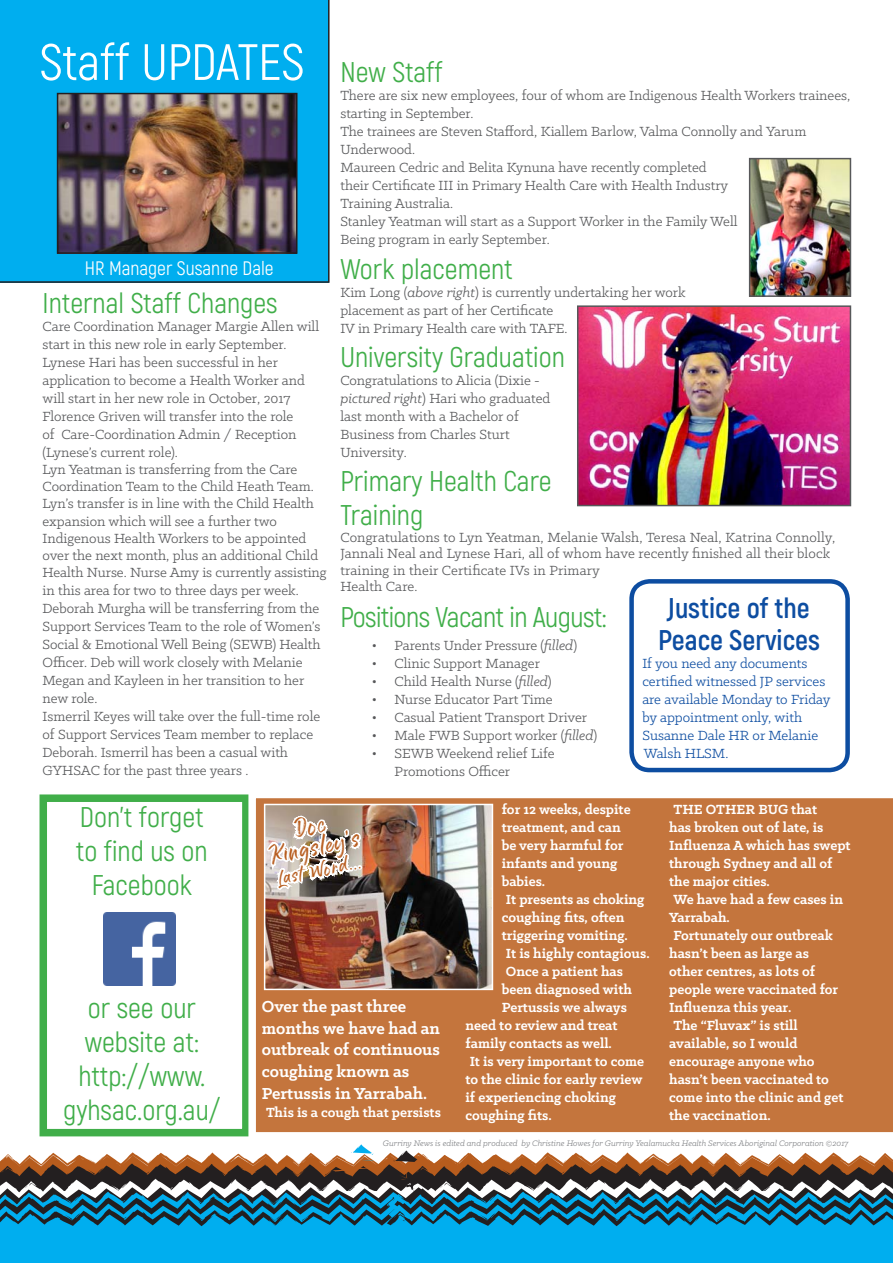
<style>
.page{position:relative;width:893px;height:1263px;background:#fff}
.page>*{position:absolute;margin:0;border:0;box-sizing:border-box;transform-origin:0 0}
.Headers{font:51px "Akrobat";color:#fff}
.Headers-2{font:33px "Moonstruck Handwriting";color:#b75c1d}
.Headers-3{font:28.5px/34.2px "Akrobat";color:#40ae49;text-align:center}
.Headers-4{font:700 28.5px/31.5px "Akrobat";color:#0d4da1;text-align:center}
.Headers-5{font:28.5px "Akrobat";letter-spacing:-.02em;color:#40ae49}
.Headers-6{font:25.5px "Moonstruck Handwriting";color:#b75c1d}
.Text{font:19.5px "Akrobat";color:#fff}
.Text-2{font:700 18px/21.6px "Klinic Slab";color:#fff}
.Text-3{font:15px/18px "Klinic Slab";color:#57585a}
.Text-4{font:700 15px/18px "Klinic Slab";color:#fff}
.Text-5{font:15px/18px "Klinic Slab";color:#0d4da1}
.Text-6{font:italic 9px "Klinic Slab";color:#808285}
.s1{font-style:italic}
</style>
<div class="page">
<svg style="left:0;top:1144px;width:893px;height:119px"></svg>
<div style="left:0;top:0;width:330px;height:283px;background:#00aeef"></div>
<img style="left:104px;top:913px;width:72px;height:72px">
<img style="left:60px;top:96px;width:234px;height:155px">
<div style="left:57px;top:93px;width:240px;height:161px;border:2px solid #231f20"></div>
<div style="left:629px;top:579px;width:221px;height:193px;border:4px solid #0d4da1;border-radius:18px"></div>
<img style="left:580px;top:308px;width:268px;height:195px">
<div style="left:577px;top:305px;width:274px;height:201px;border:2px solid #57585a"></div>
<img style="left:752px;top:161px;width:96px;height:133px">
<div style="left:749px;top:158px;width:102px;height:139px;border:2px solid #57585a"></div>
<div style="left:40px;top:794px;width:210px;height:342px;border:8px solid #40ae49"></div>
<div style="left:248px;top:798px;width:645px;height:339px;background:#c4753d"></div>
<img style="left:267px;top:807px;width:223px;height:180px">
<div style="left:264px;top:804px;width:229px;height:186px;border:2px solid #fff"></div>
<img style="left:247px;top:794px;width:132px;height:134px">
<p class="Headers" style="left:40px;top:32px;width:266px">Staff UPDATES</p>
<p class="Text" style="left:85px;top:256px;width:190px">HR Manager Susanne Dale</p>
<p class="Headers-3" style="left:43px;top:286px;width:237px">Internal Staff Changes</p>
<p class="Text-3" style="left:43px;top:317px;width:278px">Care Coordination Manager Margie Allen will start in this new role in early September.</p>
<p class="Text-3" style="left:43px;top:353px;width:264px">Lynese Hari has been successful in her application to become a Health Worker and will start in her new role in October, 2017</p>
<p class="Text-3" style="left:43px;top:407px;width:255px">Florence Griven will transfer into the role of Care-Coordination Admin / Reception (Lynese’s current role).</p>
<p class="Text-3" style="left:43px;top:460px;width:286px;line-height:17.2px">Lyn Yeatman is transferring from the Care Coordination Team to the Child Heath Team.<br>Lyn’s transfer is in line with the Child Health expansion which will see a further two Indigenous Health Workers to be appointed over the next month, plus an additional Child Health Nurse. Nurse Amy is currently assisting in this area for two to three days per week.</p>
<p class="Text-3" style="left:43px;top:599px;width:279px">Deborah Murgha will be transferring from the Support Services Team to the role of Women’s Social &amp; Emotional Well Being (SEWB) Health Officer. Deb will work closely with Melanie Megan and Kayleen in her transition to her new role.</p>
<p class="Text-3" style="left:43px;top:707px;width:279px">Ismerril Keyes will take over the full-time role of Support Services Team member to replace Deborah. Ismerril has been a casual with GYHSAC for the past three years .</p>
<p class="Headers-3" style="left:340px;top:55px;width:104px">New Staff</p>
<p class="Text-3" style="left:340px;top:86px;width:511px">There are six new employees, four of whom are Indigenous Health Workers trainees, starting in September.</p>
<p class="Text-3" style="left:340px;top:122px;width:467px">The trainees are Steven Stafford, Kiallem Barlow, Valma Connolly and Yarum<br>Underwood.</p>
<p class="Text-3" style="left:340px;top:158px;width:389px">Maureen Cedric and Belita Kynuna have recently completed their Certificate III in Primary Health Care with Health Industry<br>Training Australia.</p>
<p class="Text-3" style="left:340px;top:212px;width:399px">Stanley Yeatman will start as a Support Worker in the Family Well<br>Being program in early September.</p>
<p class="Headers-3" style="left:340px;top:252px;width:174px">Work placement</p>
<p class="Text-3" style="left:340px;top:283px;width:347px">Kim Long (<span class="s1">above right</span>) is currently undertaking her work placement as part of her Certificate<br>IV in Primary Health care with TAFE.</p>
<p class="Headers-3" style="left:340px;top:340px;width:226px">University Graduation</p>
<p class="Text-3" style="left:340px;top:371px;width:211px">Congratulations to Alicia (Dixie - <span class="s1">pictured right</span>) Hari who graduated last month with a Bachelor of<br>Business from Charles Sturt<br>University.</p>
<p class="Headers-3" style="left:340px;top:464px;width:213px;text-align:left">Primary Health Care<br>Training</p>
<p class="Text-3" style="left:340px;top:528px;width:496px;line-height:16.5px">Congratulations to Lyn Yeatman, Melanie Walsh, Teresa Neal, Katrina Connolly, Jannali Neal and Lynese Hari, all of whom have recently finished all their block training in their Certificate IVs in Primary<br>Health Care.</p>
<p class="Headers-5" style="left:340px;top:600px;width:268px">Positions Vacant in August:</p>
<p class="Text-3" style="left:372px;top:636px;width:207px">• Parents Under Pressure (<span class="s1">filled</span>)</p>
<p class="Text-3" style="left:372px;top:654px;width:170px">• Clinic Support Manager</p>
<p class="Text-3" style="left:372px;top:672px;width:181px">• Child Health Nurse (<span class="s1">filled</span>)</p>
<p class="Text-3" style="left:372px;top:690px;width:182px">• Nurse Educator Part Time</p>
<p class="Text-3" style="left:372px;top:708px;width:217px">• Casual Patient Transport Driver</p>
<p class="Text-3" style="left:372px;top:726px;width:227px">• Male FWB Support worker (<span class="s1">filled</span>)</p>
<p class="Text-3" style="left:394px;top:744px;width:162px;text-indent:-23px">• SEWB Weekend relief Life<br>Promotions Officer</p>
<p class="Headers-4" style="left:658px;top:592px;width:163px">Justice of the<br>Peace Services</p>
<p class="Text-5" style="left:642px;top:654px;width:190px">If you need any documents certified witnessed JP services are available Monday to Friday by appointment only, with<br>Susanne Dale HR or Melanie<br>Walsh HLSM.</p>
<p class="Headers-3" style="left:76px;top:800px;width:133px">Don’t forget to find us on<br>Facebook</p>
<p class="Headers-3" style="left:85px;top:991px;width:116px;text-align:left">or see our website at:</p>
<p class="Headers-3" style="left:63px;top:1059px;width:159px">http://www. gyhsac.org.au/</p>
<p class="Headers-2" style="left:266px;top:841px;width:92px;rotate:-12deg">Kingsley's</p>
<p class="Headers-6" style="left:275px;top:867px;width:85px;rotate:-12deg">Last Word...</p>
<p class="Text-2" style="left:262px;top:995px;width:180px">Over the past three months we have had an outbreak of continuous coughing known as<br>Pertussis in Yarrabah.</p>
<p class="Text-4" style="left:266px;top:1102px;width:176px">This is a cough that persists</p>
<p class="Text-4" style="left:502px;top:800px;width:130px">for 12 weeks, despite treatment, and can be very harmful for infants and young babies.</p>
<p class="Text-4" style="left:502px;top:890px;width:144px">It presents as choking coughing fits, often triggering vomiting.</p>
<p class="Text-4" style="left:506px;top:944px;width:145px">It is highly contagious.</p>
<p class="Text-4" style="left:506px;top:962px;width:119px">Once a patient has</p>
<p class="Text-4" style="left:502px;top:980px;width:132px">been diagnosed with</p>
<p class="Text-4" style="left:502px;top:998px;width:127px">Pertussis we always</p>
<p class="Text-4" style="left:465px;top:1016px;width:154px">need to review and treat</p>
<p class="Text-4" style="left:465px;top:1034px;width:148px">family contacts as well.</p>
<p class="Text-4" style="left:465px;top:1052px;width:180px">It is very important to come to the clinic for early review if experiencing choking coughing fits.</p>
<p class="Text-4" style="left:669px;top:800px;width:183px">THE OTHER BUG that<br>has broken out of late, is<br>Influenza A which has swept through Sydney and all of the major cities.</p>
<p class="Text-4" style="left:669px;top:890px;width:175px">We have had a few cases in<br>Yarrabah.</p>
<p class="Text-4" style="left:669px;top:926px;width:171px">Fortunately our outbreak hasn’t been as large as other centres, as lots of people were vaccinated for<br>Influenza this year.</p>
<p class="Text-4" style="left:669px;top:1016px;width:176px">The “Fluvax” is still available, so I would encourage anyone who hasn’t been vaccinated to come into the clinic and get the vaccination.</p>
<p class="Text-6" style="left:383px;top:1138px;width:467px">Gurriny News is edited and produced by Christine Howes for Gurriny Yealamucka Health Services Aboriginal Corporation ©2017</p>
</div>
